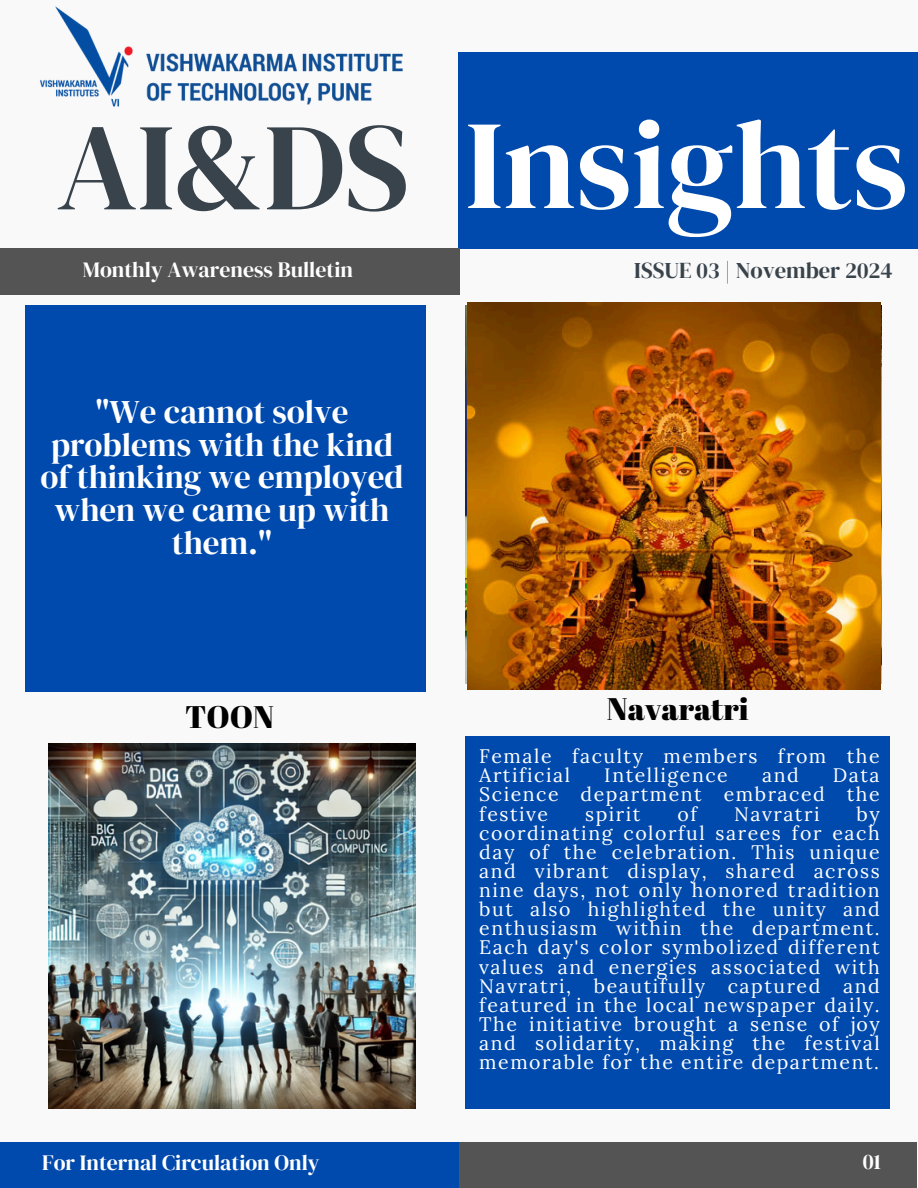
<style>
.page{position:relative;width:918px;height:1188px;background:#f9f9f9}
.page>*{position:absolute;margin:0;border:0;box-sizing:border-box;transform-origin:0 0}
.t1{font:126.3px "DM Serif Display";color:#fff}
.t2{font:33px/32.7px "DM Serif Display";color:#fff;text-align:center}
.t3{font:31.2px "Abril Fatface";color:#000}
.t4{font:22.5px "DM Serif Display";color:#39434c}
.t5{font:21.75px "DM Serif Display";color:#fff}
.t6{font:19.5px/19.2px "Lora";letter-spacing:.08em;color:#fff;text-align:justify}
.s1{font-size:124.2px;color:#39434c}
</style>
<div class="page">
<div style="left:458px;top:52px;width:460px;height:196px;background:#004aad"></div>
<div style="left:0;top:248px;width:459px;height:47px;background:#545454"></div>
<div style="left:25px;top:305px;width:400px;height:386px;background:#004aad"></div>
<div style="left:465px;top:736px;width:425px;height:373px;background:#004aad"></div>
<img style="left:40px;top:6px;width:363px;height:101px">
<div style="left:459px;top:1142px;width:458px;height:46px;background:#545454"></div>
<div style="left:0;top:1142px;width:459px;height:46px;background:#004aad"></div>
<img style="left:48px;top:744px;width:367px;height:364px">
<img style="left:467px;top:303px;width:413px;height:387px">
<h5 class="t1" style="left:57px;top:77px;width:853px"><span class="s1">AI&amp;DS</span> Insights</h5>
<h4 class="t5" style="left:83px;top:254px;width:272px">Monthly Awareness Bulletin</h4>
<h3 class="t4" style="left:634px;top:255px;width:260px">ISSUE 03 | November 2024</h3>
<h5 class="t2" style="left:40px;top:395px;width:365px">"We cannot solve problems with the kind of thinking we employed when we came up with them."</h5>
<p class="t3" style="left:185px;top:695px;width:90px">TOON</p>
<p class="t3" style="left:607px;top:687px;width:143px">Navaratri</p>
<p class="t6" style="left:479px;top:746px;width:402px">Female faculty members from the<br>Artificial</p>
<p class="t6" style="left:604px;top:766px;width:125px">Intelligence</p>
<p class="t6" style="left:762px;top:766px;width:38px">and</p>
<p class="t6" style="left:479px;top:766px;width:402px;text-indent:354px">Data Science department embraced the festive</p>
<p class="t6" style="left:585px;top:804px;width:57px">spirit</p>
<p class="t6" style="left:677px;top:804px;width:21px">of</p>
<p class="t6" style="left:734px;top:804px;width:87px">Navratri</p>
<p class="t6" style="left:479px;top:804px;width:402px;text-indent:377px">by coordinating colorful sarees for each day of the celebration. This unique and vibrant display, shared across nine days, not only honored tradition but also highlighted the unity and enthusiasm within the department.<br>Each day's color symbolized different values and energies associated with Navratri, beautifully captured and featured in the local newspaper daily.<br>The initiative brought a sense of joy and solidarity, making the festival memorable for the entire department.</p>
<p class="t5" style="left:42px;top:1148px;width:279px">For Internal Circulation Only</p>
<p class="t5" style="left:863px;top:1147px;width:20px">01</p>
</div>
